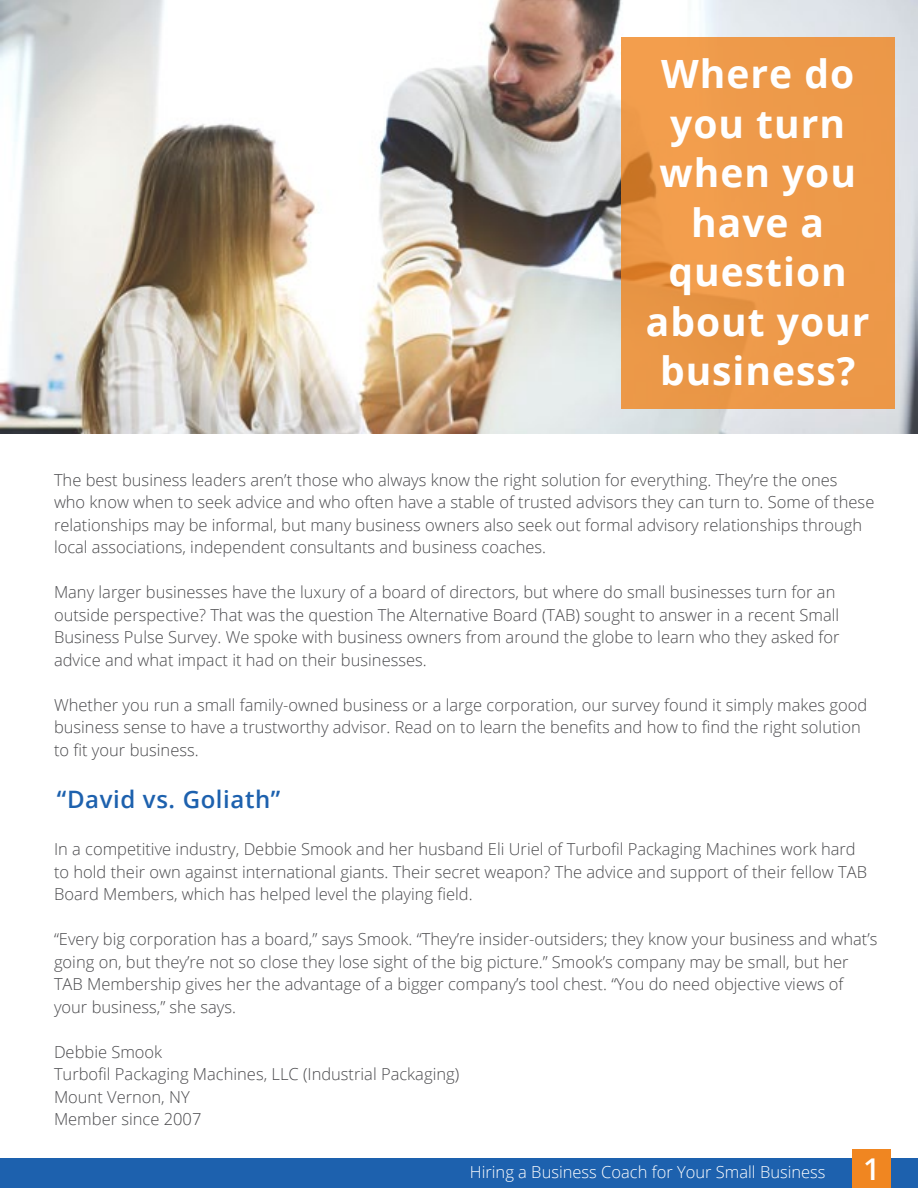
<style>
.page{position:relative;width:918px;height:1188px;background:#fff}
.page>*{position:absolute;margin:0;border:0;box-sizing:border-box;transform-origin:0 0}
.t1{font:700 39px/49.5px "Open Sans";letter-spacing:.025em;color:#fff;text-align:center}
.t2{font:600 30px "Open Sans";color:#fff}
.t3{font:600 24px "Open Sans";letter-spacing:.025em;color:#1d61ae}
.t4{font:300 16.5px/22.5px "Open Sans";color:#4a4a4d}
.t5{font:300 16.5px "Open Sans";color:#fff}
</style>
<div class="page">
<div style="left:0;top:1158px;width:918px;height:30px;background:#1d61ae"></div>
<div style="left:853px;top:1150px;width:38px;height:38px;background:#f08621"></div>
<img style="left:0;top:0;width:918px;height:433px">
<div style="left:621px;top:37px;width:273px;height:371px;background:#ed9949"></div>
<h1 class="t1" style="left:646px;top:48px;width:225px">Where do you turn when you have a question about your business?</h1>
<p class="t4" style="left:54px;top:468px;width:822px">The best business leaders aren’t those who always know the right solution for everything. They’re the ones<br>who know when to seek advice and who often have a stable of trusted advisors they can turn to. Some of these relationships may be informal, but many business owners also seek out formal advisory relationships through local associations, independent consultants and business coaches.</p>
<p class="t4" style="left:54px;top:580px;width:787px">Many larger businesses have the luxury of a board of directors, but where do small businesses turn for an outside perspective? That was the question The Alternative Board (TAB) sought to answer in a recent Small Business Pulse Survey. We spoke with business owners from around the globe to learn who they asked for advice and what impact it had on their businesses.</p>
<p class="t4" style="left:54px;top:693px;width:815px">Whether you run a small family-owned business or a large corporation, our survey found it simply makes good business sense to have a trustworthy advisor. Read on to learn the benefits and how to find the right solution to fit your business.</p>
<h3 class="t3" style="left:57px;top:783px;width:225px">“David vs. Goliath”</h3>
<p class="t4" style="left:54px;top:838px;width:815px">In a competitive industry, Debbie Smook and her husband Eli Uriel of Turbofil Packaging Machines work hard to hold their own against international giants. Their secret weapon? The advice and support of their fellow TAB<br>Board Members, which has helped level the playing field.</p>
<p class="t4" style="left:54px;top:928px;width:825px">“Every big corporation has a board,” says Smook. “They’re insider-outsiders; they know your business and what’s going on, but they’re not so close they lose sight of the big picture.” Smook’s company may be small, but her TAB Membership gives her the advantage of a bigger company’s tool chest. “You do need objective views of your business,” she says.</p>
<p class="t4" style="left:54px;top:1040px;width:407px">Debbie Smook<br>Turbofil Packaging Machines, LLC (Industrial Packaging)<br>Mount Vernon, NY<br>Member since 2007</p>
<p class="t5" style="left:470px;top:1161px;width:357px">Hiring a Business Coach for Your Small Business</p>
<h2 class="t2" style="left:863px;top:1149px;width:19px">1</h2>
</div>
